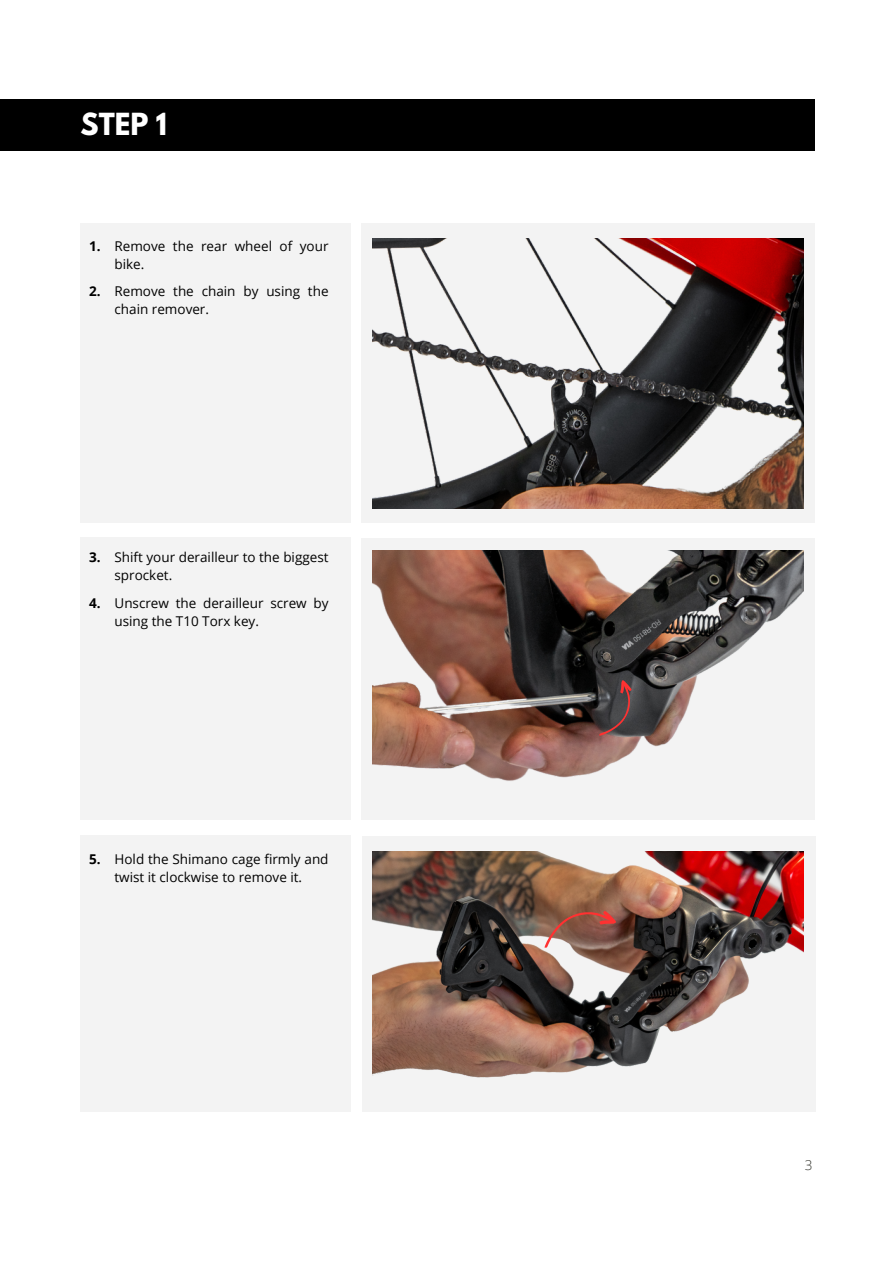
<style>
.page{position:relative;width:893px;height:1264px;background:#fff}
.page>*{position:absolute;margin:0;border:0;box-sizing:border-box;transform-origin:0 0}
.t1{font:700 27px "League Spartan";color:#fff}
.t2{font:13.5px/18px "Open Sans";color:#000}
.t3{font:700 13.5px "Open Sans";color:#000}
.t4{font:300 13.5px "Open Sans";color:#2f3029}
</style>
<div class="page">
<div style="left:0;top:99px;width:814px;height:52px;background:#000"></div>
<div style="left:80px;top:223px;width:270px;height:300px;background:#f3f3f3"></div>
<div style="left:361px;top:223px;width:454px;height:300px;background:#f3f3f3"></div>
<div style="left:80px;top:537px;width:270px;height:282px;background:#f3f3f3"></div>
<div style="left:361px;top:538px;width:454px;height:281px;background:#f3f3f3"></div>
<div style="left:81px;top:835px;width:270px;height:276px;background:#f3f3f3"></div>
<div style="left:362px;top:836px;width:453px;height:275px;background:#f3f3f3"></div>
<img style="left:372px;top:851px;width:431px;height:227px">
<img style="left:372px;top:238px;width:431px;height:270px">
<img style="left:372px;top:550px;width:431px;height:231px">
<svg style="left:536px;top:899px;width:80px;height:55px"></svg>
<svg style="left:593px;top:679px;width:47px;height:63px"></svg>
<p class="t1" style="left:81px;top:111px;width:88px">STEP 1</p>
<p class="t2" style="left:114px;top:236px;width:215px">Remove the rear wheel of your bike.</p>
<p class="t3" style="left:89px;top:236px;width:13px">1.</p>
<p class="t3" style="left:89px;top:282px;width:13px">2.</p>
<p class="t2" style="left:114px;top:282px;width:215px">Remove the chain by using the chain remover.</p>
<p class="t2" style="left:114px;top:548px;width:215px">Shift your derailleur to the biggest sprocket.</p>
<p class="t3" style="left:89px;top:548px;width:13px">3.</p>
<p class="t3" style="left:89px;top:593px;width:13px">4.</p>
<p class="t2" style="left:114px;top:594px;width:215px">Unscrew the derailleur screw by using the T10 Torx key.</p>
<p class="t3" style="left:89px;top:849px;width:13px">5.</p>
<p class="t2" style="left:114px;top:849px;width:215px">Hold the Shimano cage firmly and twist it clockwise to remove it.</p>
<p class="t4" style="left:804px;top:1155px;width:9px">3</p>
</div>
